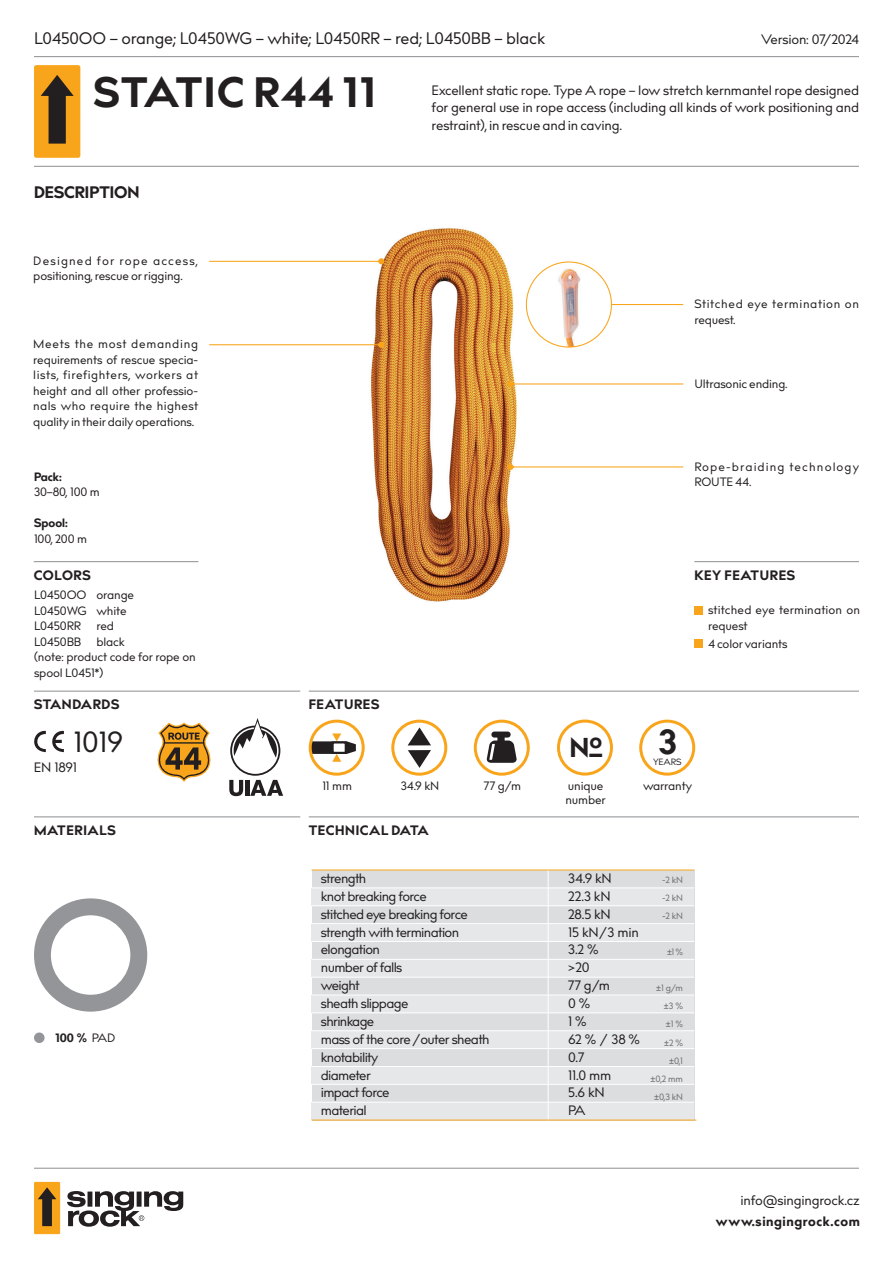
<style>
.page{position:relative;width:893px;height:1263px;background:#fff}
.page>*{position:absolute;margin:0;border:0;box-sizing:border-box;transform-origin:0 0}
.t1{font:700 42px "Bill Corporate";letter-spacing:.045em;color:#231f20}
.t2{font:700 34.5px "Bill Corporate";color:#231f20}
.t3{font:28.8px "Bill Corporate";color:#231f20}
.t4{font:700 27px "Bill Corporate";color:#231f20}
.t5{font:16.5px "Bill Corporate";color:#231f20}
.t6{font:700 16.5px "Bill Corporate";color:#231f20}
.t7{font:13.5px/17.9px "Bill Corporate";letter-spacing:-.035em;color:#231f20;text-align:justify}
.t8{font:13.5px/17.9px "Bill Corporate";color:#231f20}
.t9{font:700 13.5px "Bill Corporate";letter-spacing:.045em;color:#231f20}
.t10{font:12px/15.5px "Bill Corporate";color:#231f20}
.t11{font:12px/15.5px "Bill Corporate";letter-spacing:.065em;color:#231f20}
.t12{font:12px/15.5px "Bill Corporate";letter-spacing:.025em;color:#231f20}
.t13{font:12px/15.5px "Bill Corporate";letter-spacing:.105em;color:#231f20}
.t14{font:700 12px "Bill Corporate";color:#231f20}
.t15{font:9px/18.1px "Bill Corporate";color:#6c6d70;text-align:justify}
.t16{font:9px "Bill Corporate";color:#231f20}
.s1{font-weight:400}
.s2{font-family:"Arial"}
</style>
<div class="page">
<img style="left:370px;top:227px;width:171px;height:375px">
<div style="left:34px;top:1182px;width:26px;height:52px;background:#f9a51b"></div>
<svg style="left:67px;top:1191px;width:116px;height:36px"></svg>
<svg style="left:38px;top:1187px;width:18px;height:39px"></svg>
<hr style="left:34px;top:1168px;width:825px;height:1px;background:#939598">
<hr style="left:34px;top:166px;width:825px;height:1px;background:#939598">
<hr style="left:309px;top:691px;width:550px;height:1px;background:#939598">
<hr style="left:34px;top:691px;width:266px;height:1px;background:#939598">
<div style="left:34px;top:1032px;width:11px;height:11px;background:#939598;border-radius:50%"></div>
<div style="left:34px;top:898px;width:113px;height:114px;background:#939598;border-radius:57px"></div>
<div style="left:51px;top:915px;width:79px;height:80px;background:#fff;border-radius:50%"></div>
<hr style="left:309px;top:816px;width:550px;height:1px;background:#939598">
<hr style="left:34px;top:816px;width:266px;height:1px;background:#939598">
<svg style="left:507px;top:381px;width:176px;height:6px"></svg>
<hr style="left:694px;top:561px;width:165px;height:1px;background:#939598">
<svg style="left:209px;top:258px;width:175px;height:6px"></svg>
<div style="left:34px;top:65px;width:46px;height:93px;background:#f9a51b;border-radius:2px"></div>
<svg style="left:41px;top:75px;width:33px;height:69px"></svg>
<div style="left:694px;top:606px;width:9px;height:9px;background:#f9a51b"></div>
<hr style="left:34px;top:56px;width:825px;height:1px;background:#939598">
<hr style="left:611px;top:304px;width:72px;height:1px;background:#f9a51b">
<hr style="left:34px;top:561px;width:164px;height:1px;background:#939598">
<div style="left:694px;top:640px;width:9px;height:8px;background:#f9a51b"></div>
<img style="left:555px;top:263px;width:36px;height:84px">
<svg style="left:34px;top:730px;width:30px;height:22px"></svg>
<svg style="left:209px;top:342px;width:175px;height:6px"></svg>
<svg style="left:507px;top:464px;width:176px;height:6px"></svg>
<svg style="left:309px;top:720px;width:56px;height:56px"></svg>
<svg style="left:474px;top:720px;width:56px;height:56px"></svg>
<div style="left:477px;top:723px;width:50px;height:50px;background:#fff;border-radius:50%"></div>
<svg style="left:486px;top:731px;width:31px;height:32px"></svg>
<svg style="left:639px;top:720px;width:56px;height:56px"></svg>
<svg style="left:557px;top:719px;width:56px;height:56px"></svg>
<svg style="left:391px;top:720px;width:56px;height:56px"></svg>
<svg style="left:229px;top:718px;width:54px;height:78px"></svg>
<svg style="left:157px;top:723px;width:54px;height:59px"></svg>
<div style="left:312px;top:870px;width:382px;height:250px;background:#dcdddf"></div>
<div style="left:312px;top:888px;width:382px;height:18px;background:#e6e7e9"></div>
<div style="left:312px;top:923px;width:382px;height:18px;background:#e6e7e9"></div>
<div style="left:312px;top:959px;width:382px;height:18px;background:#e6e7e9"></div>
<div style="left:312px;top:995px;width:382px;height:18px;background:#e6e7e9"></div>
<div style="left:312px;top:1031px;width:382px;height:17px;background:#e6e7e9"></div>
<div style="left:312px;top:1066px;width:382px;height:18px;background:#e6e7e9"></div>
<div style="left:312px;top:1102px;width:382px;height:18px;background:#e6e7e9"></div>
<hr style="left:312px;top:905px;width:382px;height:1px;background:#fff">
<hr style="left:312px;top:923px;width:382px;height:1px;background:#fff">
<hr style="left:312px;top:941px;width:382px;height:1px;background:#fff">
<hr style="left:312px;top:959px;width:382px;height:1px;background:#fff">
<hr style="left:312px;top:977px;width:382px;height:1px;background:#fff">
<hr style="left:312px;top:994px;width:382px;height:1px;background:#fff">
<hr style="left:312px;top:1012px;width:382px;height:1px;background:#fff">
<hr style="left:312px;top:1030px;width:382px;height:1px;background:#fff">
<hr style="left:312px;top:1084px;width:382px;height:1px;background:#fff">
<hr style="left:312px;top:1102px;width:382px;height:1px;background:#fff">
<hr style="left:312px;top:1048px;width:382px;height:1px;background:#fff">
<hr style="left:312px;top:1066px;width:382px;height:1px;background:#fff">
<hr style="left:312px;top:887px;width:382px;height:1px;background:#fff">
<hr style="left:548px;top:870px;width:1px;height:268px;background:#fff">
<hr style="left:312px;top:870px;width:382px;height:1px;background:#f9a51b">
<hr style="left:312px;top:1120px;width:384px;height:1px;background:#f9a51b">
<h3 class="t5" style="left:34px;top:32px;width:512px">L0450OO – orange; L0450WG – white; L0450RR – red; L0450BB – black</h3>
<p class="t8" style="left:761px;top:32px;width:99px">Version: 07/2024</p>
<h1 class="t1" style="left:94px;top:77px;width:283px">STATIC R44 11</h1>
<h3 class="t6" style="left:34px;top:186px;width:107px">DESCRIPTION</h3>
<p class="t10" style="left:33px;top:255px;width:166px">Designed for rope access, positioning, rescue or rigging.</p>
<p class="t10" style="left:33px;top:338px;width:166px;text-align:justify">Meets the most demanding requirements of rescue specia&shy;lists, firefighters, workers at height and all other professio&shy;nals who require the highest quality in their daily operations.</p>
<p class="t14" style="left:34px;top:472px;width:29px">Pack:</p>
<p class="t10" style="left:34px;top:486px;width:67px">30–80, 100 m</p>
<p class="t14" style="left:34px;top:519px;width:35px">Spool:</p>
<p class="t10" style="left:34px;top:532px;width:54px">100, 200 m</p>
<p class="t9" style="left:34px;top:571px;width:59px">COLORS</p>
<p class="t10" style="left:34px;top:589px;width:101px">L0450OO orange</p>
<p class="t10" style="left:34px;top:620px;width:48px">L0450RR</p>
<p class="t10" style="left:96px;top:620px;width:19px">red</p>
<p class="t10" style="left:34px;top:635px;width:49px">L0450BB</p>
<p class="t10" style="left:34px;top:604px;width:94px">L0450WG white</p>
<p class="t10" style="left:34px;top:635px;width:163px;text-indent:62px">black<br>(note: product code for rope on spool L0451*)</p>
<p class="t9" style="left:34px;top:700px;width:87px">STANDARDS</p>
<p class="t9" style="left:309px;top:700px;width:72px">FEATURES</p>
<h3 class="t3" style="left:74px;top:731px;width:51px">1019</h3>
<p class="t7" style="left:34px;top:760px;width:45px">EN 1891</p>
<p class="t7" style="left:432px;top:83px;width:429px;line-height:17.4px">Excellent static rope. Type A rope – low stretch kernmantel rope designed for general use in rope access (including all kinds of work positioning and restraint), in rescue and in caving.</p>
<p class="t11" style="left:694px;top:298px;width:166px">Stitched eye termination on request.</p>
<p class="t10" style="left:694px;top:377px;width:95px">Ultrasonic ending.</p>
<p class="t13" style="left:694px;top:460px;width:166px">Rope-braiding technology<br>ROUTE 44.</p>
<p class="t9" style="left:694px;top:571px;width:102px">KEY FEATURES</p>
<p class="t12" style="left:708px;top:604px;width:153px">stitched eye termination on request</p>
<h3 class="t4" style="left:570px;top:738px;width:36px">№</h3>
<p class="t10" style="left:708px;top:638px;width:81px">4 color variants</p>
<h2 class="t2" style="left:659px;top:730px;width:20px">3</h2>
<p class="t16" style="left:653px;top:758px;width:30px">YEARS</p>
<p class="t10" style="left:322px;top:780px;width:31px">11 mm</p>
<p class="t10" style="left:484px;top:780px;width:38px">77 g/m</p>
<p class="t10" style="left:565px;top:781px;width:42px;line-height:14px">unique number</p>
<p class="t10" style="left:643px;top:780px;width:50px">warranty</p>
<p class="t10" style="left:401px;top:780px;width:40px">34.9 kN</p>
<p class="t9" style="left:34px;top:826px;width:83px">MATERIALS</p>
<p class="t9" style="left:309px;top:826px;width:121px">TECHNICAL DATA</p>
<p class="t14" style="left:55px;top:1034px;width:61px">100 % <span class="s1">PAD</span></p>
<p class="t7" style="left:321px;top:871px;width:170px;text-align:left">strength<br>knot breaking force<br>stitched eye breaking force strength with termination elongation<br>number of falls<br>weight<br>sheath slippage<br>shrinkage<br>mass of the core / outer sheath knotability<br>diameter<br>impact force<br>material</p>
<p class="t8" style="left:568px;top:871px;width:73px">34.9 kN<br>22.3 kN<br>28.5 kN<br>15 kN/3 min<br>3.2 %<br>&gt;20<br>77 g/m<br>0 %<br>1 %<br>62 % / 38 %<br>0.7<br>11.0 mm<br>5.6 kN<br>PA</p>
<p class="t15" style="left:662px;top:872px;width:22px">-2 kN -2 kN <span class="s2">-</span>2 kN</p>
<p class="t15" style="left:667px;top:944px;width:17px"><span class="s2">±</span>1 %</p>
<p class="t15" style="left:651px;top:980px;width:34px;text-align:right"><span class="s2">±</span>1 g/m <span class="s2">±</span>3 %<br><span class="s2">±</span>1 %<br><span class="s2">±</span>2 % <span class="s2">±</span>0,1<br><span class="s2">±</span>0,2 mm <span class="s2">±</span>0,3 kN</p>
<p class="t8" style="left:741px;top:1193px;width:121px">info@singingrock.cz</p>
<p class="t9" style="left:716px;top:1217px;width:145px">www.singingrock.com</p>
</div>
